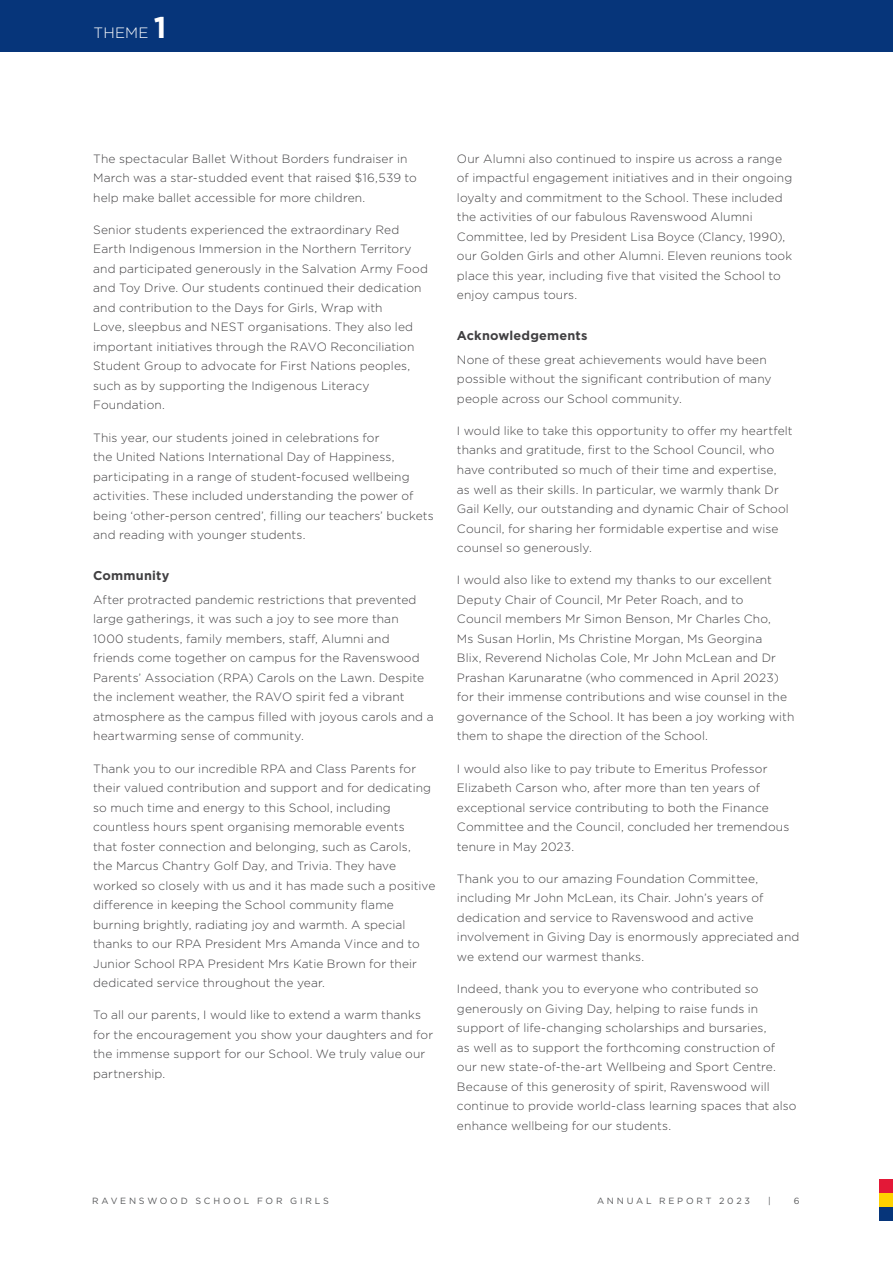
<style>
.page{position:relative;width:893px;height:1263px;background:#fff}
.page>*{position:absolute;margin:0;border:0;box-sizing:border-box;transform-origin:0 0}
.t1{font:300 15px "Gotham";letter-spacing:.015em;color:#fff}
.t2{font:700 12.75px "Gotham";letter-spacing:.015em;color:#414042}
.t3{font:300 12px/19.5px "Gotham";letter-spacing:.01em;color:#414042}
.t4{font:9px "Gotham";letter-spacing:.305em;color:#58595b}
.s1{font-weight:700;font-size:30px}
</style>
<div class="page">
<div style="left:879px;top:1179px;width:14px;height:14px;background:#e31837"></div>
<div style="left:879px;top:1193px;width:14px;height:14px;background:#ffd200"></div>
<div style="left:879px;top:1207px;width:14px;height:14px;background:#06357a"></div>
<div style="left:0;top:0;width:893px;height:51px;background:#06357a"></div>
<p class="t1" style="left:94px;top:23px;width:74px">THEME <span class="s1">1</span></p>
<p class="t3" style="left:93px;top:148px;width:325px">The spectacular Ballet Without Borders fundraiser in<br>March was a star-studded event that raised $16,539 to help make ballet accessible for more children.</p>
<p class="t3" style="left:93px;top:220px;width:336px">Senior students experienced the extraordinary Red Earth Indigenous Immersion in the Northern Territory and participated generously in the Salvation Army Food and Toy Drive. Our students continued their dedication and contribution to the Days for Girls, Wrap with<br>Love, sleepbus and NEST organisations. They also led important initiatives through the RAVO Reconciliation Student Group to advocate for First Nations peoples, such as by supporting the Indigenous Literacy Foundation.</p>
<p class="t3" style="left:93px;top:427px;width:342px">This year, our students joined in celebrations for<br>the United Nations International Day of Happiness, participating in a range of student-focused wellbeing activities. These included understanding the power of being ‘other-person centred’, filling our teachers’ buckets and reading with younger students.</p>
<p class="t2" style="left:93px;top:567px;width:78px">Community</p>
<p class="t3" style="left:93px;top:589px;width:342px">After protracted pandemic restrictions that prevented large gatherings, it was such a joy to see more than<br>1000 students, family members, staff, Alumni and friends come together on campus for the Ravenswood Parents’ Association (RPA) Carols on the Lawn. Despite the inclement weather, the RAVO spirit fed a vibrant atmosphere as the campus filled with joyous carols and a heartwarming sense of community.</p>
<p class="t3" style="left:93px;top:758px;width:344px">Thank you to our incredible RPA and Class Parents for their valued contribution and support and for dedicating so much time and energy to this School, including countless hours spent organising memorable events<br>that foster connection and belonging, such as Carols,<br>the Marcus Chantry Golf Day, and Trivia. They have worked so closely with us and it has made such a positive difference in keeping the School community flame burning brightly, radiating joy and warmth. A special thanks to our RPA President Mrs Amanda Vince and to Junior School RPA President Mrs Katie Brown for their dedicated service throughout the year.</p>
<p class="t3" style="left:93px;top:1005px;width:342px">To all our parents, I would like to extend a warm thanks for the encouragement you show your daughters and for the immense support for our School. We truly value our partnership.</p>
<p class="t3" style="left:457px;top:148px;width:337px">Our Alumni also continued to inspire us across a range of impactful engagement initiatives and in their ongoing loyalty and commitment to the School. These included the activities of our fabulous Ravenswood Alumni Committee, led by President Lisa Boyce (Clancy, 1990), our Golden Girls and other Alumni. Eleven reunions took place this year, including five that visited the School to enjoy campus tours.</p>
<p class="t2" style="left:457px;top:327px;width:132px">Acknowledgements</p>
<p class="t3" style="left:457px;top:349px;width:316px">None of these great achievements would have been possible without the significant contribution of many people across our School community.</p>
<p class="t3" style="left:457px;top:421px;width:337px">I would like to take this opportunity to offer my heartfelt thanks and gratitude, first to the School Council, who have contributed so much of their time and expertise,<br>as well as their skills. In particular, we warmly thank Dr Gail Kelly, our outstanding and dynamic Chair of School Council, for sharing her formidable expertise and wise counsel so generously.</p>
<p class="t3" style="left:457px;top:570px;width:339px">I would also like to extend my thanks to our excellent Deputy Chair of Council, Mr Peter Roach, and to<br>Council members Mr Simon Benson, Mr Charles Cho,<br>Ms Susan Horlin, Ms Christine Morgan, Ms Georgina<br>Blix, Reverend Nicholas Cole, Mr John McLean and Dr Prashan Karunaratne (who commenced in April 2023) for their immense contributions and wise counsel in the governance of the School. It has been a joy working with them to shape the direction of the School.</p>
<p class="t3" style="left:457px;top:758px;width:334px">I would also like to pay tribute to Emeritus Professor Elizabeth Carson who, after more than ten years of exceptional service contributing to both the Finance Committee and the Council, concluded her tremendous tenure in May 2023.</p>
<p class="t3" style="left:457px;top:868px;width:344px">Thank you to our amazing Foundation Committee, including Mr John McLean, its Chair. John’s years of dedication and service to Ravenswood and active involvement in Giving Day is enormously appreciated and we extend our warmest thanks.</p>
<p class="t3" style="left:457px;top:979px;width:341px">Indeed, thank you to everyone who contributed so generously on Giving Day, helping to raise funds in support of life-changing scholarships and bursaries,<br>as well as to support the forthcoming construction of our new state-of-the-art Wellbeing and Sport Centre.<br>Because of this generosity of spirit, Ravenswood will continue to provide world-class learning spaces that also enhance wellbeing for our students.</p>
<p class="t4" style="left:92px;top:1195px;width:238px">RAVENSWOOD SCHOOL FOR GIRLS</p>
<p class="t4" style="left:597px;top:1195px;width:155px">ANNUAL REPORT 2023</p>
<p class="t4" style="left:768px;top:1195px;width:4px">|</p>
<p class="t4" style="left:794px;top:1195px;width:7px">6</p>
</div>
